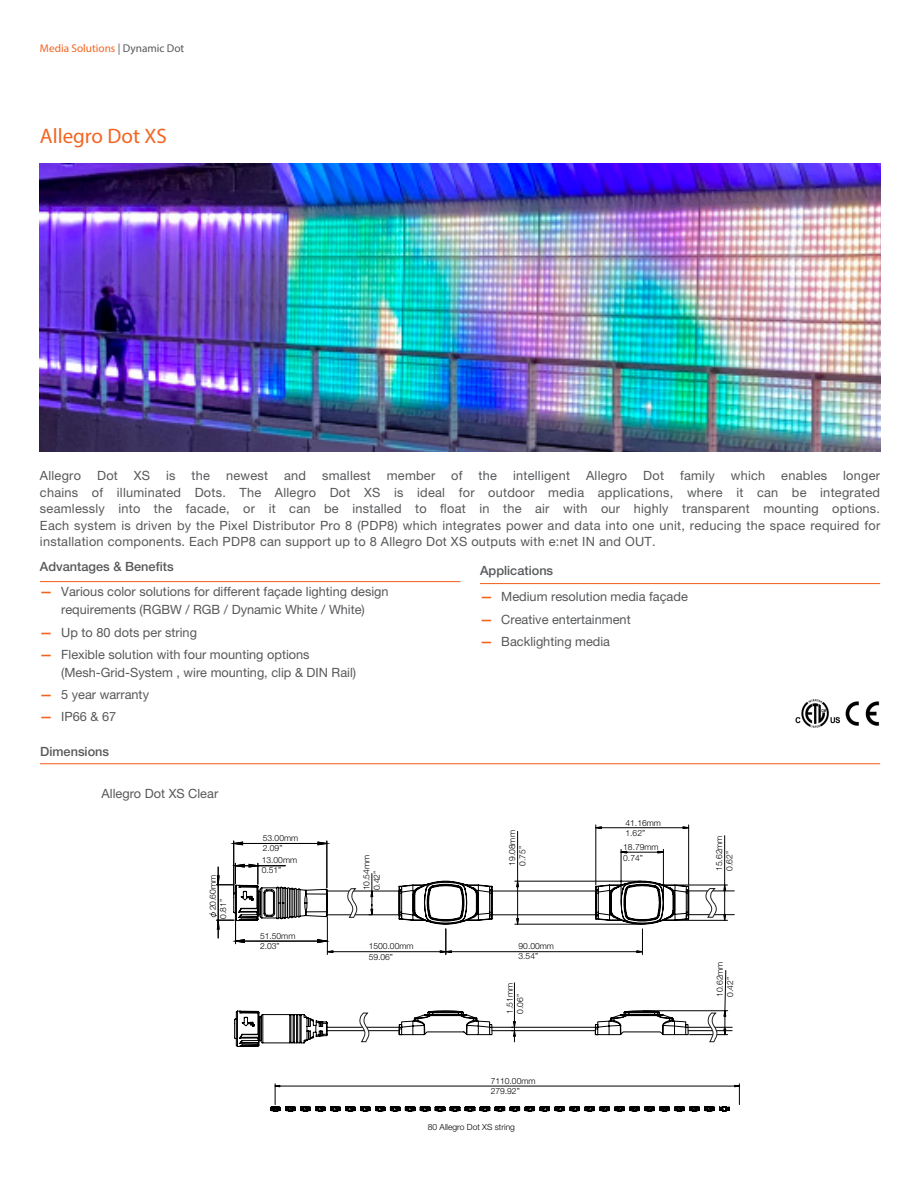
<style>
.page{position:relative;width:918px;height:1188px;background:#fff}
.page>*{position:absolute;margin:0;border:0;box-sizing:border-box;transform-origin:0 0}
.t1{font:21px "Myriad Pro";color:#f36421}
.t2{font:12.75px/16.5px "Helvetica Neue LT Pro";color:#57585a;text-align:justify}
.t3{font:500 12.75px "Helvetica Neue LT Pro";color:#57585a}
.t4{font:12.75px "Helvetica Neue LT Pro";letter-spacing:.02em;color:#57585a}
.t5{font:11.25px "Myriad Pro";color:#f36421}
.t6{font:300 8.55px/10.2px "Helvetica Neue LT Pro";color:#000}
.s1{color:#57585a}
.s2{font-weight:700;color:#f36421}
</style>
<div class="page">
<img style="left:40px;top:163px;width:840px;height:289px">
<hr style="left:480px;top:583px;width:400px;height:1px;background:#f36421">
<hr style="left:40px;top:581px;width:420px;height:1px;background:#f36421">
<hr style="left:40px;top:763px;width:840px;height:1px;background:#f36421">
<img style="left:846px;top:701px;width:34px;height:25px">
<img style="left:795px;top:699px;width:45px;height:29px">
<hr style="left:687px;top:914px;width:47px;height:1px;background:#000">
<hr style="left:687px;top:891px;width:47px;height:1px;background:#000">
<hr style="left:688px;top:1027px;width:44px;height:1px;background:#000">
<hr style="left:688px;top:1030px;width:44px;height:1px;background:#000">
<svg style="left:270px;top:1084px;width:470px;height:28px"></svg>
<svg style="left:209px;top:826px;width:519px;height:216px"></svg>
<p class="t5" style="left:40px;top:42px;width:146px">Media Solutions <span class="s1">| Dynamic Dot</span></p>
<p class="t1" style="left:40px;top:123px;width:128px">Allegro Dot XS</p>
<p class="t4" style="left:40px;top:468px;width:43px">Allegro</p>
<p class="t2" style="left:97px;top:467px;width:22px">Dot</p>
<p class="t2" style="left:134px;top:467px;width:18px">XS</p>
<p class="t2" style="left:166px;top:467px;width:11px">is</p>
<p class="t2" style="left:192px;top:467px;width:20px">the</p>
<p class="t2" style="left:226px;top:467px;width:44px">newest</p>
<p class="t2" style="left:284px;top:467px;width:24px">and</p>
<p class="t4" style="left:322px;top:468px;width:50px">smallest</p>
<p class="t2" style="left:387px;top:467px;width:50px">member</p>
<p class="t2" style="left:451px;top:467px;width:13px">of</p>
<p class="t2" style="left:479px;top:467px;width:20px">the</p>
<p class="t4" style="left:513px;top:468px;width:59px">intelligent</p>
<p class="t4" style="left:586px;top:468px;width:43px">Allegro</p>
<p class="t2" style="left:643px;top:467px;width:22px">Dot</p>
<p class="t2" style="left:680px;top:467px;width:36px">family</p>
<p class="t2" style="left:731px;top:467px;width:36px">which</p>
<p class="t4" style="left:781px;top:468px;width:47px">enables</p>
<p class="t2" style="left:40px;top:467px;width:842px;text-indent:803px">longer chains of illuminated Dots. The Allegro Dot XS is ideal for outdoor media applications, where it can be integrated seamlessly into the facade, or it can be installed to float in the air with our highly transparent mounting options.<br>Each system is driven by the Pixel Distributor Pro 8 (PDP8) which integrates power and data into one unit, reducing the space required for installation components. Each PDP8 can support up to 8 Allegro Dot XS outputs with e:net IN and OUT.</p>
<p class="t3" style="left:40px;top:559px;width:135px">Advantages &amp; Benefits</p>
<p class="t2" style="left:40px;top:583px;width:350px;line-height:18px;text-align:center"><span class="s2">—</span> Various color solutions for different façade lighting design requirements (RGBW / RGB / Dynamic White / White)</p>
<p class="t2" style="left:40px;top:624px;width:159px"><span class="s2">—</span> Up to 80 dots per string</p>
<p class="t2" style="left:61px;top:645px;width:296px;line-height:18px;text-indent:-21px"><span class="s2">—</span> Flexible solution with four mounting options (Mesh-Grid-System , wire mounting, clip &amp; DIN Rail)</p>
<p class="t2" style="left:40px;top:686px;width:111px"><span class="s2">—</span> 5 year warranty</p>
<p class="t2" style="left:40px;top:709px;width:78px"><span class="s2">—</span> IP66 &amp; 67</p>
<p class="t3" style="left:40px;top:744px;width:70px">Dimensions</p>
<p class="t2" style="left:102px;top:785px;width:118px">Allegro Dot XS Clear</p>
<p class="t6" style="left:208px;top:919px;width:45px;text-indent:8px;rotate:-90deg">20.60mm<br>0.81”</p>
<p class="t6" style="left:263px;top:833px;width:37px">53.00mm<br>2.09”</p>
<p class="t6" style="left:262px;top:855px;width:37px">13.00mm<br>0.51”</p>
<p class="t6" style="left:361px;top:890px;width:37px;rotate:-90deg">10.54mm<br>0.42”</p>
<p class="t3" style="left:480px;top:563px;width:75px">Applications</p>
<p class="t2" style="left:480px;top:588px;width:209px"><span class="s2">—</span> Medium resolution media façade</p>
<p class="t2" style="left:480px;top:611px;width:152px"><span class="s2">—</span> Creative entertainment</p>
<p class="t2" style="left:480px;top:633px;width:132px"><span class="s2">—</span> Backlighting media</p>
<p class="t6" style="left:626px;top:818px;width:37px">41.16mm<br>1.62”</p>
<p class="t6" style="left:623px;top:842px;width:37px">18.79mm<br>0.74”</p>
<p class="t6" style="left:507px;top:866px;width:37px;rotate:-90deg">19.08mm<br>0.75”</p>
<p class="t6" style="left:714px;top:871px;width:37px;rotate:-90deg">15.62mm<br>0.62”</p>
<p class="t6" style="left:260px;top:931px;width:37px">51.50mm<br>2.03”</p>
<p class="t6" style="left:369px;top:941px;width:46px">1500.00mm<br>59.06”</p>
<p class="t6" style="left:519px;top:941px;width:37px">90.00mm<br>3.54”</p>
<p class="t6" style="left:505px;top:1014px;width:32px;rotate:-90deg">1.51mm<br>0.06”</p>
<p class="t6" style="left:491px;top:1076px;width:46px">7110.00mm<br>279.92”</p>
<p class="t6" style="left:428px;top:1122px;width:89px">80 Allegro Dot XS string</p>
<p class="t6" style="left:715px;top:997px;width:37px;rotate:-90deg">10.62mm<br>0.42”</p>
</div>
